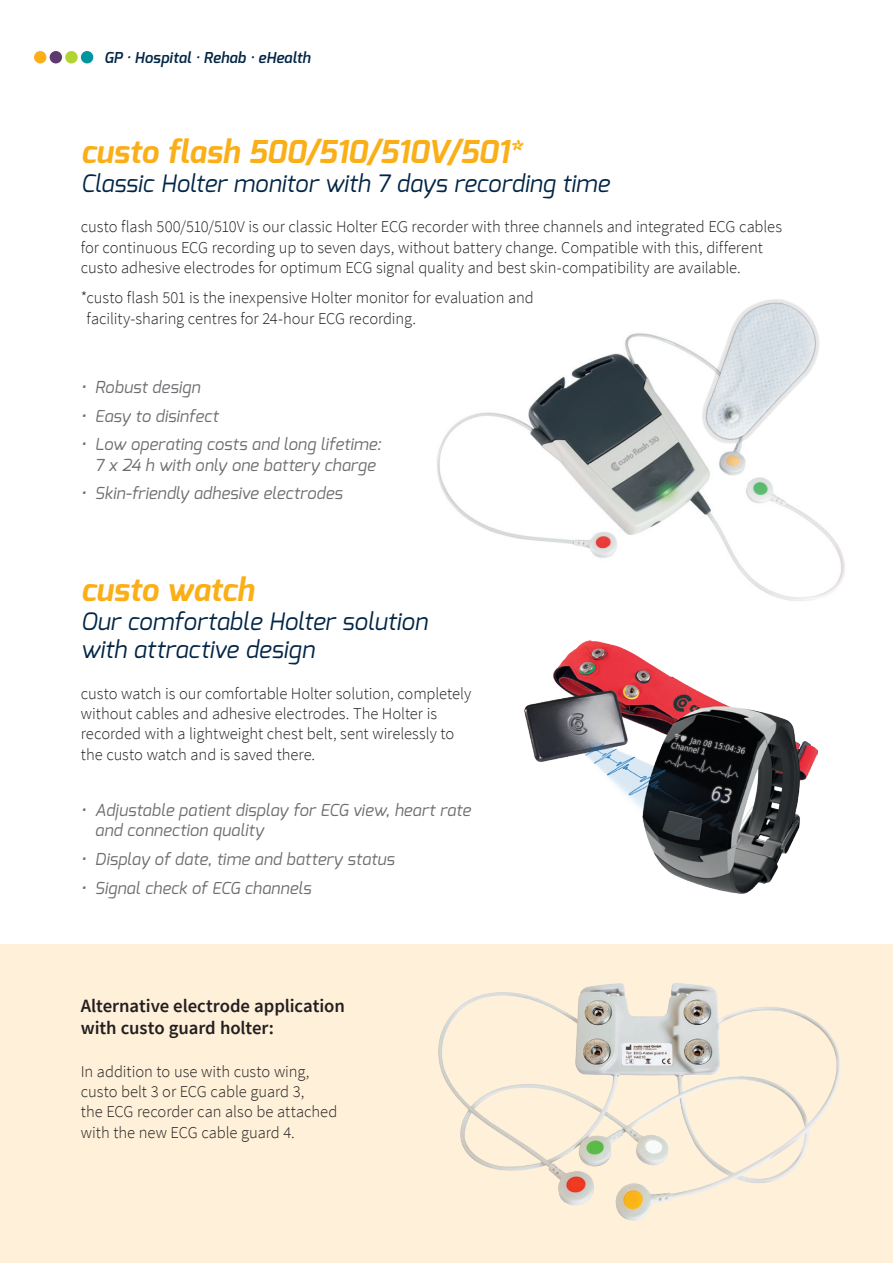
<style>
.page{position:relative;width:893px;height:1263px;background:#fff}
.page>*{position:absolute;margin:0;border:0;box-sizing:border-box;transform-origin:0 0}
.t1{font:italic 700 31.5px "Exo";letter-spacing:-.005em;color:#faaf18}
.t2{font:italic 24px/28.5px "Exo";color:#022546}
.t3{font:600 18.75px/22.5px "Source Sans Pro";letter-spacing:-.005em;color:#231f20}
.t4{font:300 16.5px/20.2px "Source Sans Pro";letter-spacing:-.005em;color:#231f20}
.t5{font:italic 16.5px/20.2px "Exo";letter-spacing:.005em;color:#6c6d70}
.t6{font:italic 600 15px "Exo";letter-spacing:.01em;color:#022546}
</style>
<div class="page">
<img style="left:437px;top:333px;width:408px;height:268px">
<img style="left:524px;top:640px;width:293px;height:253px">
<img style="left:700px;top:299px;width:145px;height:182px">
<div style="left:0;top:944px;width:893px;height:319px;background:#fef0d9"></div>
<img style="left:438px;top:983px;width:403px;height:238px">
<div style="left:34px;top:51px;width:12px;height:12px;background:#faaf18;border-radius:50%"></div>
<div style="left:50px;top:51px;width:12px;height:12px;background:#5e3970;border-radius:50%"></div>
<div style="left:65px;top:51px;width:13px;height:12px;background:#b3d234;border-radius:50%"></div>
<div style="left:81px;top:51px;width:12px;height:12px;background:#01959e;border-radius:50%"></div>
<p class="t6" style="left:104px;top:48px;width:208px">GP · Hospital · Rehab · eHealth</p>
<h1 class="t1" style="left:81px;top:132px;width:443px">custo flash 500/510/510V/501*</h1>
<h2 class="t2" style="left:81px;top:169px;width:530px">Classic Holter monitor with 7 days recording time</h2>
<p class="t4" style="left:81px;top:217px;width:703px">custo flash 500/510/510V is our classic Holter ECG recorder with three channels and integrated ECG cables for continuous ECG recording up to seven days, without battery change. Compatible with this, different custo adhesive electrodes for optimum ECG signal quality and best skin-compatibility are available.</p>
<p class="t4" style="left:87px;top:288px;width:449px;text-indent:-6px">*custo flash 501 is the inexpensive Holter monitor for evaluation and facility-sharing centres for 24-hour ECG recording.</p>
<p class="t5" style="left:81px;top:377px;width:121px">• Robust design</p>
<p class="t5" style="left:81px;top:405px;width:139px">• Easy to disinfect</p>
<p class="t5" style="left:81px;top:434px;width:302px;text-align:center">• Low operating costs and long lifetime:<br>7 x 24 h with only one battery charge</p>
<p class="t5" style="left:81px;top:483px;width:263px">• Skin-friendly adhesive electrodes</p>
<h1 class="t1" style="left:81px;top:570px;width:175px">custo watch</h1>
<h2 class="t2" style="left:81px;top:607px;width:348px">Our comfortable Holter solution with attractive design</h2>
<p class="t4" style="left:81px;top:683px;width:392px">custo watch is our comfortable Holter solution, completely without cables and adhesive electrodes. The Holter is recorded with a lightweight chest belt, sent wirelessly to the custo watch and is saved there.</p>
<p class="t5" style="left:95px;top:800px;width:377px;text-indent:-14px">• Adjustable patient display for ECG view, heart rate and connection quality</p>
<p class="t5" style="left:81px;top:849px;width:315px">• Display of date, time and battery status</p>
<p class="t5" style="left:81px;top:877px;width:232px">• Signal check of ECG channels</p>
<p class="t3" style="left:81px;top:994px;width:266px">Alternative electrode application with custo guard holter:</p>
<p class="t4" style="left:81px;top:1061px;width:258px">In addition to use with custo wing, custo belt 3 or ECG cable guard 3,<br>the ECG recorder can also be attached with the new ECG cable guard 4.</p>
</div>
